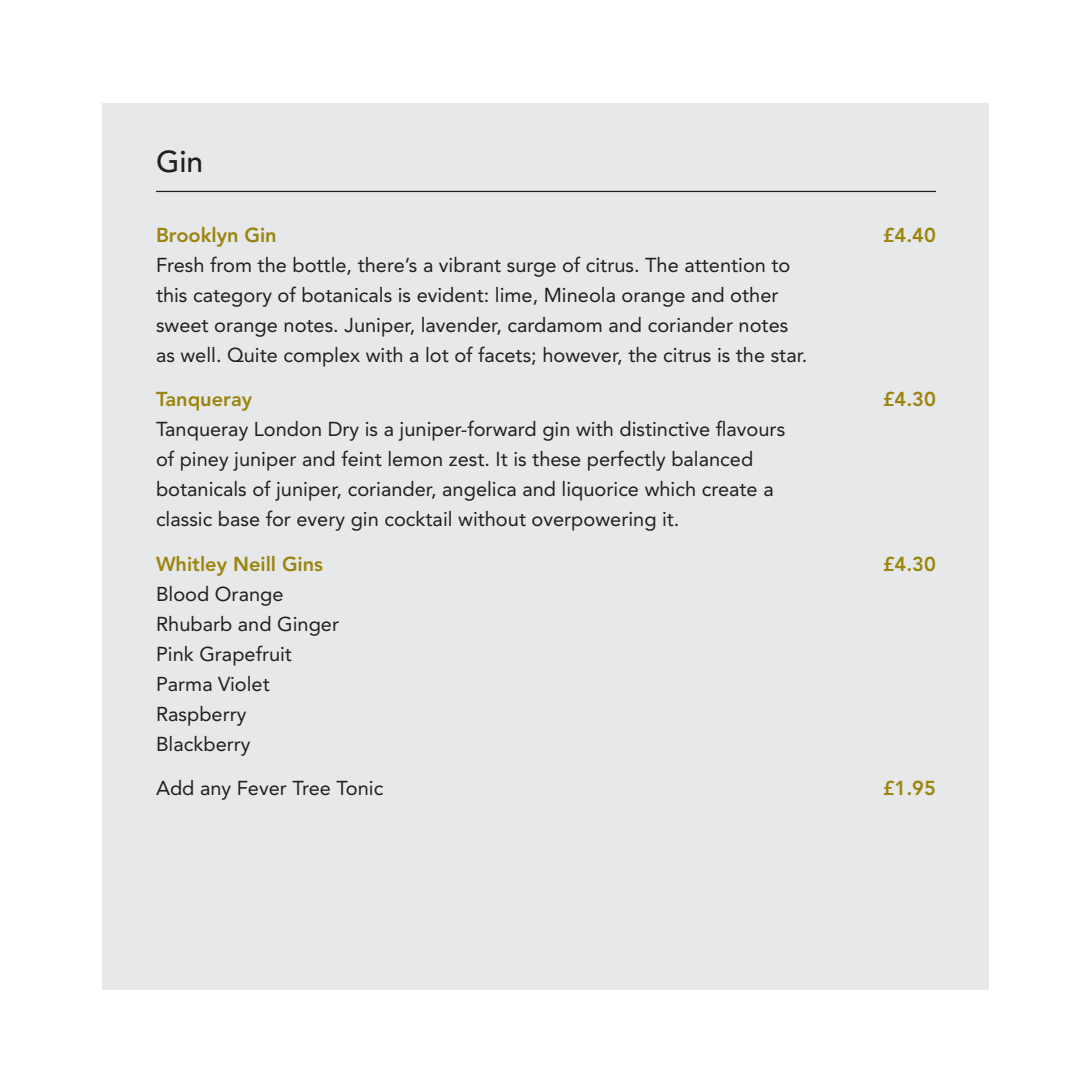
<style>
.page{position:relative;width:1092px;height:1092px;background:#fff}
.page>*{position:absolute;margin:0;border:0;box-sizing:border-box;transform-origin:0 0}
.Helv-8-12{font:500 30px "Avenir";color:#231f20}
.Helv-8-12-2{font:20px/30px "Avenir";color:#231f20}
.Helv-8-12-3{font:800 20px "Avenir";color:#9b850e}
.s1{font-weight:800;color:#9b850e}
</style>
<div class="page">
<div style="left:103px;top:103px;width:886px;height:886px;background:#e7e8e9"></div>
<hr style="left:156px;top:191px;width:779px;height:1px;background:#231f20">
<p class="Helv-8-12" style="left:156px;top:144px;width:49px">Gin</p>
<p class="Helv-8-12-2" style="left:156px;top:220px;width:653px"><span class="s1">Brooklyn Gin<br></span>Fresh from the bottle, there’s a vibrant surge of citrus. The attention to this category of botanicals is evident: lime, Mineola orange and other sweet orange notes. Juniper, lavender, cardamom and coriander notes as well. Quite complex with a lot of facets; however, the citrus is the star.</p>
<p class="Helv-8-12-2" style="left:156px;top:384px;width:630px"><span class="s1">Tanqueray<br></span>Tanqueray London Dry is a juniper-forward gin with distinctive flavours of piney juniper and feint lemon zest. It is these perfectly balanced botanicals of juniper, coriander, angelica and liquorice which create a classic base for every gin cocktail without overpowering it.</p>
<p class="Helv-8-12-2" style="left:156px;top:548px;width:185px"><span class="s1">Whitley Neill Gins<br></span>Blood Orange<br>Rhubarb and Ginger<br>Pink Grapefruit<br>Parma Violet<br>Raspberry<br>Blackberry</p>
<p class="Helv-8-12-2" style="left:156px;top:773px;width:229px">Add any Fever Tree Tonic</p>
<p class="Helv-8-12-3" style="left:882px;top:223px;width:55px">£4.40</p>
<p class="Helv-8-12-3" style="left:882px;top:387px;width:55px">£4.30</p>
<p class="Helv-8-12-3" style="left:882px;top:552px;width:55px">£4.30</p>
<p class="Helv-8-12-3" style="left:882px;top:776px;width:55px">£1.95</p>
</div>
